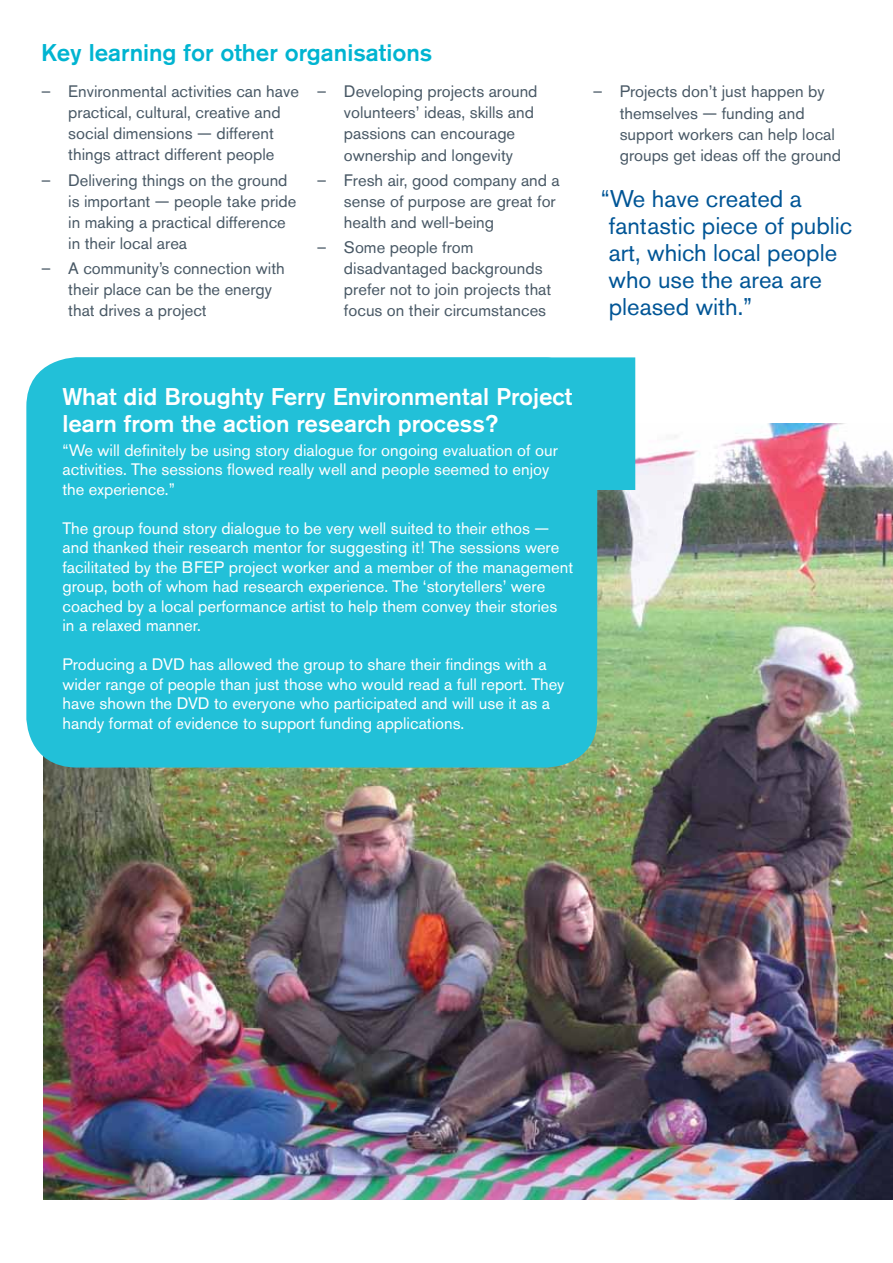
<style>
.page{position:relative;width:893px;height:1263px;background:#fff}
.page>*{position:absolute;margin:0;border:0;box-sizing:border-box;transform-origin:0 0}
.t1{font:24px/27px "Akzidenz Grotesk BE";color:#005596}
.t2{font:500 24px/27px "Akzidenz Grotesk BE";color:#fff}
.t3{font:500 24px "Akzidenz Grotesk BE";color:#00b4d1}
.t4{font:16.5px/19.5px "Akzidenz Grotesk BE";color:#fff}
.t5{font:16.5px/21px "Akzidenz Grotesk BE";color:#485865}
</style>
<div class="page">
<img style="left:43px;top:424px;width:850px;height:775px">
<div style="left:26px;top:357px;width:609px;height:410px;background:#22c0d8"></div>
<h1 class="t3" style="left:41px;top:37px;width:393px">Key learning for other organisations</h1>
<p class="t5" style="left:41px;top:81px;width:259px;text-align:center">– Environmental activities can have practical, cultural, creative and<br>social dimensions — different<br>things attract different people</p>
<p class="t5" style="left:68px;top:169px;width:230px;text-indent:-27px">– Delivering things on the ground is important — people take pride in making a practical difference in their local area</p>
<p class="t5" style="left:68px;top:258px;width:218px;text-indent:-27px">– A community’s connection with their place can be the energy that drives a project</p>
<p class="t5" style="left:344px;top:81px;width:195px;text-indent:-27px">– Developing projects around volunteers’ ideas, skills and passions can encourage ownership and longevity</p>
<p class="t5" style="left:344px;top:169px;width:217px;text-indent:-27px">– Fresh air, good company and a sense of purpose are great for health and well-being</p>
<p class="t5" style="left:344px;top:237px;width:209px;text-indent:-27px">– Some people from disadvantaged backgrounds prefer not to join projects that focus on their circumstances</p>
<p class="t5" style="left:620px;top:81px;width:223px;text-indent:-27px">– Projects don’t just happen by themselves — funding and support workers can help local groups get ideas off the ground</p>
<h1 class="t1" style="left:608px;top:185px;width:245px;text-indent:-8px">“We have created a fantastic piece of public art, which local people who use the area are pleased with.”</h1>
<h1 class="t2" style="left:63px;top:383px;width:511px">What did Broughty Ferry Environmental Project learn from the action research process?</h1>
<p class="t4" style="left:63px;top:440px;width:497px">“We will definitely be using story dialogue for ongoing evaluation of our activities. The sessions flowed really well and people seemed to enjoy the experience.”</p>
<p class="t4" style="left:63px;top:518px;width:512px">The group found story dialogue to be very well suited to their ethos — and thanked their research mentor for suggesting it! The sessions were facilitated by the BFEP project worker and a member of the management group, both of whom had research experience. The ‘storytellers’ were coached by a local performance artist to help them convey their stories in a relaxed manner.</p>
<p class="t4" style="left:63px;top:655px;width:503px">Producing a DVD has allowed the group to share their findings with a wider range of people than just those who would read a full report. They have shown the DVD to everyone who participated and will use it as a handy format of evidence to support funding applications.</p>
</div>
